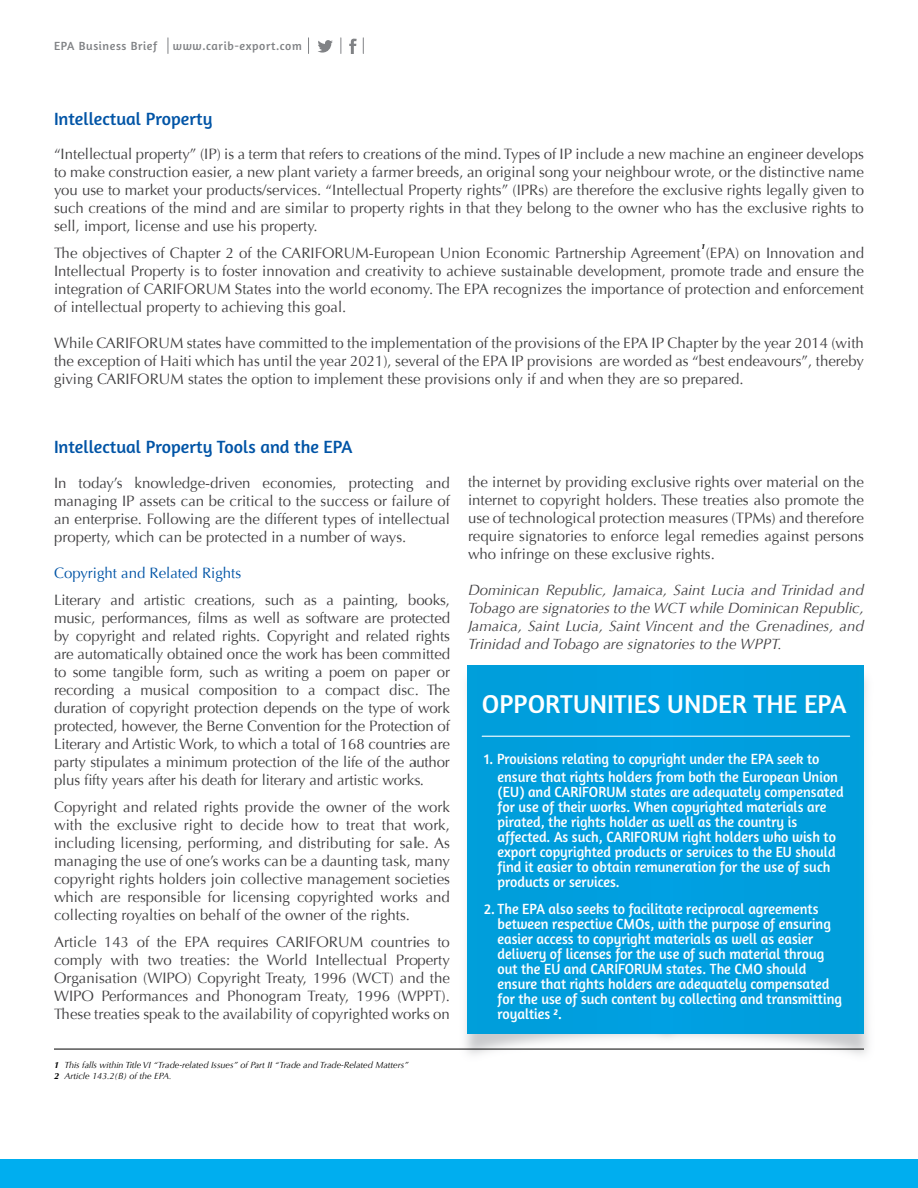
<style>
.page{position:relative;width:918px;height:1188px;background:#fff}
.page>*{position:absolute;margin:0;border:0;box-sizing:border-box;transform-origin:0 0}
.t1{font:26.25px "Amaranth";color:#fff}
.t2{font:18px "Amaranth";color:#0054a6}
.t3{font:15px/18px "Optima";color:#414042;text-align:justify}
.t4{font:15px/15px "Amaranth";color:#fff;scale:.94 1}
.t5{font:italic 15px/18px "Optima";color:#414042;text-align:justify}
.t6{font:15px "Optima";color:#0054a6}
.t7{font:12px "Amaranth";letter-spacing:.05em;color:#808285}
.t8{font:italic 9px/10.8px "Optima";color:#000}
.t9{font:italic 700 7.5px "Optima";color:#000}
.s1{font-weight:700}
</style>
<div class="page">
<svg style="left:318px;top:40px;width:15px;height:13px"></svg>
<svg style="left:349px;top:39px;width:8px;height:15px"></svg>
<svg style="left:340px;top:38px;width:1px;height:16px"></svg>
<svg style="left:363px;top:38px;width:1px;height:16px"></svg>
<svg style="left:308px;top:38px;width:1px;height:16px"></svg>
<svg style="left:167px;top:38px;width:1px;height:16px"></svg>
<img style="left:608px;top:665px;width:261px;height:390px">
<div style="left:467px;top:665px;width:396px;height:369px;background:#009edd"></div>
<hr style="left:482px;top:736px;width:368px;height:1px;background:#fff">
<hr style="left:54px;top:1049px;width:810px;height:1px;background:#000">
<div style="left:0;top:1160px;width:918px;height:28px;background:#00aeef"></div>
<p class="t7" style="left:54px;top:39px;width:105px">EPA Business Brief</p>
<p class="t7" style="left:173px;top:39px;width:130px">www.carib-export.com</p>
<p class="t2" style="left:54px;top:108px;width:160px">Intellectual Property</p>
<p class="t3" style="left:54px;top:145px;width:812px">“Intellectual property” (IP) is a term that refers to creations of the mind. Types of IP include a new machine an engineer develops to make construction easier, a new plant variety a farmer breeds, an original song your neighbour wrote, or the distinctive name you use to market your products/services. “Intellectual Property rights” (IPRs) are therefore the exclusive rights legally given to such creations of the mind and are similar to property rights in that they belong to the owner who has the exclusive rights to sell, import, license and use his property.</p>
<p class="t3" style="left:54px;top:244px;width:812px">The objectives of Chapter 2 of the CARIFORUM-European Union Economic Partnership Agreement (EPA) on Innovation and Intellectual Property is to foster innovation and creativity to achieve sustainable development, promote trade and ensure the integration of CARIFORUM States into the world economy. The EPA recognizes the importance of protection and enforcement of intellectual property to achieving this goal.</p>
<p class="t3" style="left:54px;top:334px;width:811px">While CARIFORUM states have committed to the implementation of the provisions of the EPA IP Chapter by the year 2014 (with the exception of Haiti which has until the year 2021), several of the EPA IP provisions are worded as “best endeavours”, thereby giving CARIFORUM states the option to implement these provisions only if and when they are so prepared.</p>
<p class="t9" style="left:701px;top:242px;width:6px">1</p>
<p class="t2" style="left:54px;top:437px;width:300px">Intellectual Property Tools and the EPA</p>
<p class="t3" style="left:54px;top:474px;width:398px">In today’s knowledge-driven economies, protecting and managing IP assets can be critical to the success or failure of an enterprise. Following are the different types of intellectual property, which can be protected in a number of ways.</p>
<p class="t6" style="left:54px;top:564px;width:189px">Copyright and Related Rights</p>
<p class="t3" style="left:54px;top:591px;width:398px">Literary and artistic creations, such as a painting, books, music, performances, films as well as software are protected by copyright and related rights. Copyright and related rights are automatically obtained once the work has been committed to some tangible form, such as writing a poem on paper or recording a musical composition to a compact disc. The duration of copyright protection depends on the type of work protected, however, the Berne Convention for the Protection of Literary and Artistic Work, to which a total of 168 countries are party stipulates a minimum protection of the life of the author plus fifty years after his death for literary and artistic works.</p>
<p class="t3" style="left:54px;top:798px;width:398px">Copyright and related rights provide the owner of the work with the exclusive right to decide how to treat that work, including licensing, performing, and distributing for sale. As managing the use of one’s works can be a daunting task, many copyright rights holders join collective management societies which are responsible for licensing copyrighted works and collecting royalties on behalf of the owner of the rights.</p>
<p class="t3" style="left:54px;top:933px;width:397px">Article 143 of the EPA requires CARIFORUM countries to comply with two treaties: the World Intellectual Property Organisation (WIPO) Copyright Treaty, 1996 (WCT) and the WIPO Performances and Phonogram Treaty, 1996 (WPPT).<br>These treaties speak to the availability of copyrighted works on</p>
<p class="t8" style="left:54px;top:1060px;width:356px"><span class="s1">1</span> This falls within Title VI “Trade-related Issues” of Part II “Trade and Trade-Related Matters”<br><span class="s1">2</span> Article 143.2(B) of the EPA.</p>
<p class="t3" style="left:468px;top:473px;width:398px">the internet by providing exclusive rights over material on the internet to copyright holders. These treaties also promote the use of technological protection measures (TPMs) and therefore require signatories to enforce legal remedies against persons who infringe on these exclusive rights.</p>
<p class="t5" style="left:468px;top:581px;width:398px">Dominican Republic, Jamaica, Saint Lucia and Trinidad and Tobago are signatories to the WCT while Dominican Republic, Jamaica, Saint Lucia, Saint Vincent and the Grenadines, and Trinidad and Tobago are signatories to the WPPT.</p>
<h1 class="t1" style="left:482px;top:688px;width:366px">OPPORTUNITIES UNDER THE EPA</h1>
<p class="t4" style="left:498px;top:750px;width:364px;line-height:18px;text-indent:-13px">1. Provisions relating to copyright under the EPA seek to ensure that rights holders from both the European Union</p>
<p class="t4" style="left:498px;top:784px;width:370px">(EU) and CARIFORUM states are adequately compensated for use of their works. When copyrighted materials are pirated, the rights holder as well as the country is affected. As such, CARIFORUM right holders who wish to export copyrighted products or services to the EU should find it easier to obtain remuneration for the use of such products or services.</p>
<p class="t4" style="left:498px;top:901px;width:368px;text-indent:-13px">2. The EPA also seeks to facilitate reciprocal agreements between respective CMOs, with the purpose of ensuring easier access to copyright materials as well as easier delivery of licenses for the use of such material throug out the EU and CARIFORUM states. The CMO should ensure that rights holders are adequately compensated for the use of such content by collecting and transmitting royalties <sup>2</sup>.</p>
</div>
